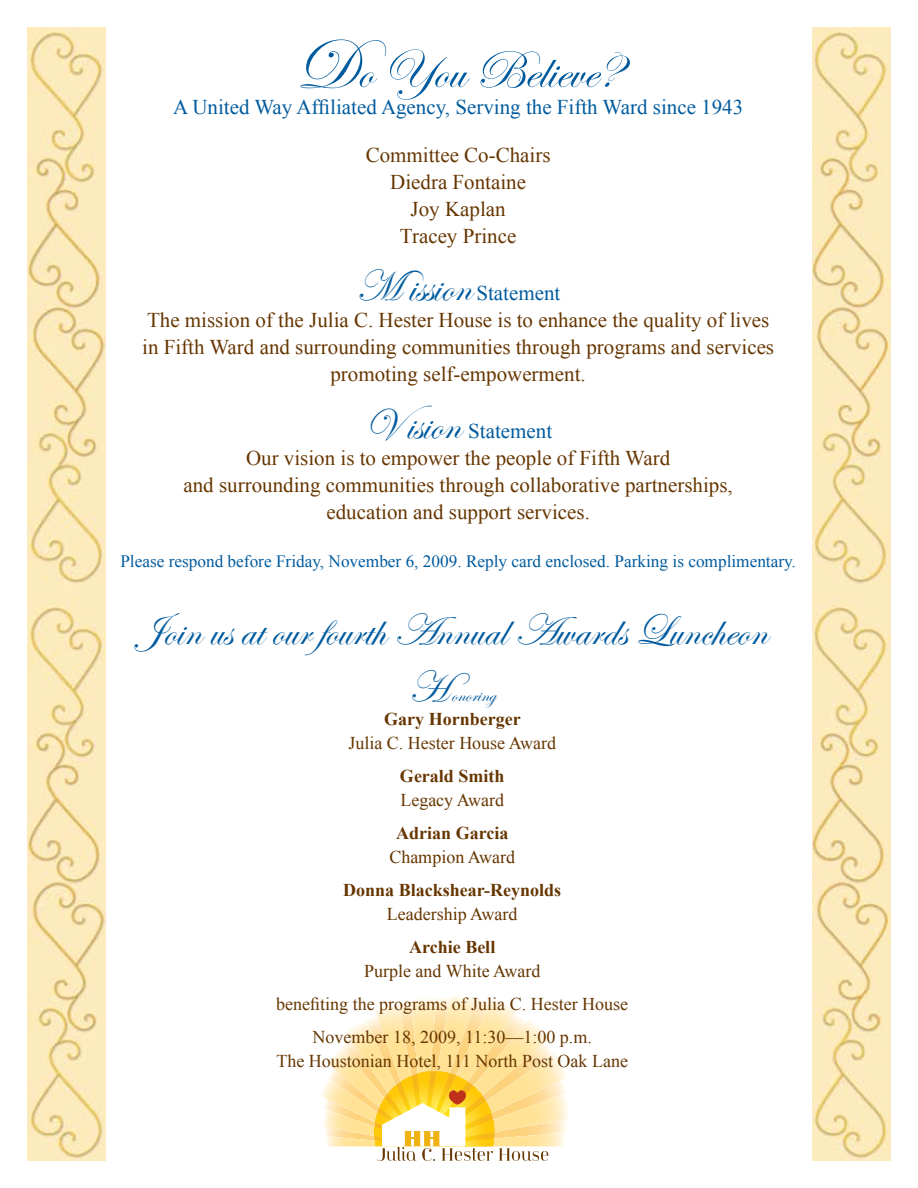
<style>
.page{position:relative;width:918px;height:1188px;background:#fff}
.page>*{position:absolute;margin:0;border:0;box-sizing:border-box;transform-origin:0 0}
.t1{font:54px "Edwardian Script ITC";color:#005b9e}
.t2{font:45px "Edwardian Script ITC";color:#005b9e}
.t3{font:21px/27px "Times New Roman";color:#663600;text-align:center}
.t4{font:21px "Times New Roman";color:#005b9e}
.t5{font:21px "Edwardian Script ITC";color:#005b9e}
.t6{font:18px/33px "Times New Roman";color:#663600;text-align:center}
.t7{font:700 18px "Times New Roman";color:#663600}
.t8{font:17.25px "Times New Roman";color:#005b9e}
.s1{font-size:72px}
.s2{font-family:"Edwardian Script ITC";font-size:45px;color:#005b9e}
.s3{color:#005b9e}
.s4{font-size:45px}
</style>
<div class="page">
<svg style="left:322px;top:996px;width:246px;height:165px"></svg>
<img style="left:813px;top:27px;width:78px;height:1134px">
<img style="left:27px;top:27px;width:78px;height:1134px">
<h1 class="t1" style="left:296px;top:41px;width:326px"><span class="s1">D</span>o You Believe?</h1>
<p class="t4" style="left:173px;top:92px;width:572px">A United Way Affiliated Agency, Serving the Fifth Ward since 1943</p>
<p class="t3" style="left:366px;top:141px;width:186px">Committee Co-Chairs<br>Diedra Fontaine<br>Joy Kaplan<br>Tracey Prince</p>
<p class="t3" style="left:142px;top:279px;width:633px"><span class="s2">M ission</span> <span class="s3">Statement<br></span>The mission of the Julia C. Hester House is to enhance the quality of lives in Fifth Ward and surrounding communities through programs and services promoting self-empowerment.</p>
<p class="t3" style="left:183px;top:417px;width:551px"><span class="s2">Vision</span> <span class="s3">Statement<br></span>Our vision is to empower the people of Fifth Ward<br>and surrounding communities through collaborative partnerships, education and support services.</p>
<p class="t8" style="left:120px;top:549px;width:677px">Please respond before Friday, November 6, 2009. Reply card enclosed. Parking is complimentary.</p>
<h2 class="t2" style="left:138px;top:606px;width:631px">Join us at our fourth Annual Awards Luncheon</h2>
<p class="t5" style="left:408px;top:683px;width:89px"><span class="s4">H</span>onoring</p>
<p class="t7" style="left:384px;top:707px;width:138px">Gary Hornberger</p>
<p class="t6" style="left:348px;top:726px;width:209px">Julia C. Hester House Award</p>
<p class="t7" style="left:400px;top:764px;width:106px">Gerald Smith</p>
<p class="t6" style="left:400px;top:783px;width:105px">Legacy Award</p>
<p class="t7" style="left:396px;top:821px;width:114px">Adrian Garcia</p>
<p class="t6" style="left:389px;top:840px;width:127px">Champion Award</p>
<p class="t7" style="left:343px;top:878px;width:219px">Donna Blackshear-Reynolds</p>
<p class="t6" style="left:387px;top:897px;width:132px">Leadership Award</p>
<p class="t7" style="left:409px;top:935px;width:88px">Archie Bell</p>
<p class="t6" style="left:276px;top:954px;width:353px">Purple and White Award<br>benefiting the programs of Julia C. Hester House<br>November 18, 2009, 11:30—1:00 p.m.</p>
<p class="t6" style="left:276px;top:1044px;width:353px">The Houstonian Hotel, 111 North Post Oak Lane</p>
</div>
